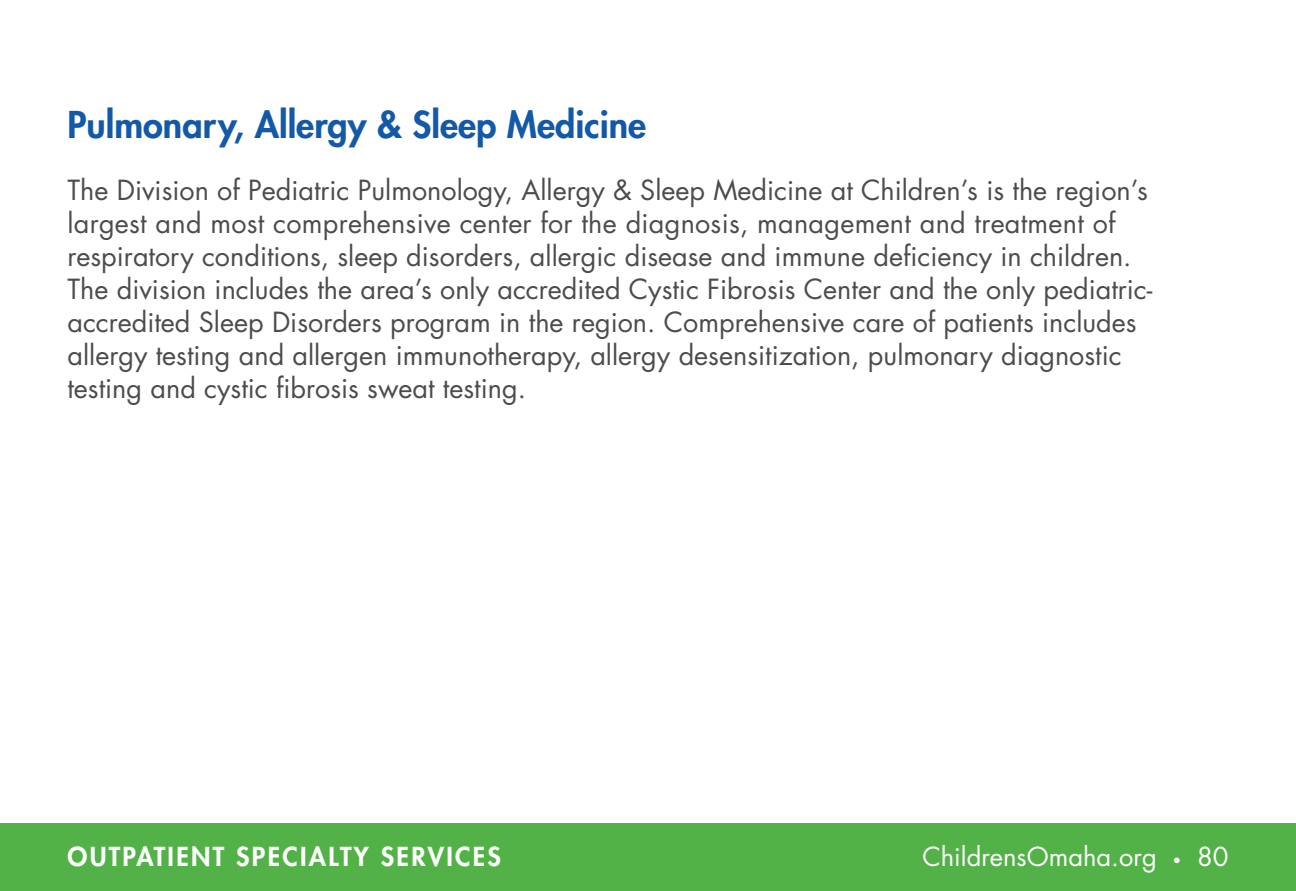
<style>
.page{position:relative;width:1296px;height:891px;background:#fff}
.page>*{position:absolute;margin:0;border:0;box-sizing:border-box;transform-origin:0 0}
.t1{font:800 36px "Futura Std";color:#1359a8}
.body_copy{font:27px/33px "Futura Std";color:#4b4c4d}
.t2{font:800 25.5px "Futura Std";letter-spacing:.09em;color:#fff}
.t3{font:25.5px "Futura Std";color:#fff}
.s1{font-size:15px}
</style>
<div class="page">
<div style="left:0;top:824px;width:1296px;height:67px;background:#53b247"></div>
<h1 class="t1" style="left:68px;top:102px;width:580px">Pulmonary, Allergy &amp; Sleep Medicine</h1>
<p class="body_copy" style="left:68px;top:174px;width:1086px">The Division of Pediatric Pulmonology, Allergy &amp; Sleep Medicine at Children’s is the region’s largest and most comprehensive center for the diagnosis, management and treatment of respiratory conditions, sleep disorders, allergic disease and immune deficiency in children.<br>The division includes the area’s only accredited Cystic Fibrosis Center and the only pediatric&shy;accredited Sleep Disorders program in the region. Comprehensive care of patients includes allergy testing and allergen immunotherapy, allergy desensitization, pulmonary diagnostic testing and cystic fibrosis sweat testing.</p>
<p class="t2" style="left:68px;top:841px;width:435px">OUTPATIENT SPECIALTY SERVICES</p>
<p class="t3" style="left:922px;top:840px;width:308px">ChildrensOmaha.org <span class="s1">•</span> 80</p>
</div>
